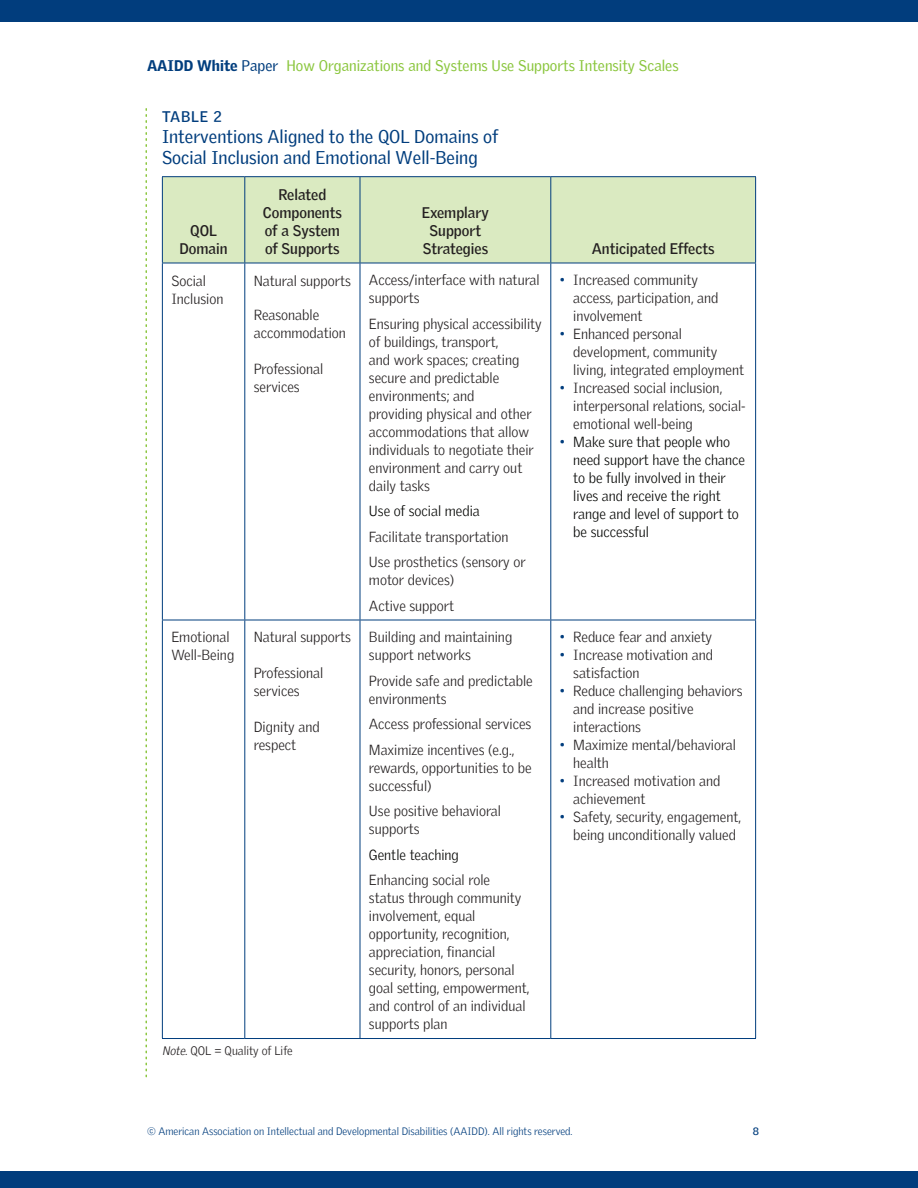
<style>
.page{position:relative;width:918px;height:1188px;background:#fff}
.page>*{position:absolute;margin:0;border:0;box-sizing:border-box;transform-origin:0 0}
.t1{font:18px/21px "Griffith Gothic";color:#013d7d}
.t2{font:700 15px/18px "Griffith Gothic";color:#231f20;text-align:center}
.t3{font:15px "Griffith Gothic";color:#8bc63e}
.t4{font:700 15px "Griffith Gothic";letter-spacing:.05em;color:#013d7d}
.t5{font:300 14.25px/18px "Griffith Gothic";color:#231f20}
.t6{font:300 14.25px/18px "Griffith Gothic";color:#040503}
.t7{font:300 12px "Griffith Gothic";color:#231f20}
.t8{font:300 10.5px "Griffith Gothic";color:#013d7d}
.t9{font:700 10.5px "Griffith Gothic";color:#013d7d}
.s1{font-weight:900;color:#013d7d}
.s2{color:#013d7d}
.s3{font-style:italic}
</style>
<div class="page">
<div style="left:0;top:0;width:918px;height:22px;background:#013d7d"></div>
<div style="left:0;top:1172px;width:918px;height:16px;background:#013d7d"></div>
<svg style="left:146px;top:109px;width:1px;height:968px"></svg>
<div style="left:163px;top:177px;width:592px;height:86px;background:#daeac1"></div>
<hr style="left:244px;top:177px;width:1px;height:86px;background:#013d7d">
<hr style="left:360px;top:177px;width:1px;height:86px;background:#013d7d">
<hr style="left:550px;top:177px;width:1px;height:86px;background:#013d7d">
<hr style="left:162px;top:263px;width:83px;height:1px;background:#013d7d">
<hr style="left:245px;top:263px;width:115px;height:1px;background:#013d7d">
<hr style="left:244px;top:263px;width:1px;height:357px;background:#013d7d">
<hr style="left:360px;top:263px;width:191px;height:1px;background:#013d7d">
<hr style="left:360px;top:263px;width:1px;height:357px;background:#013d7d">
<hr style="left:551px;top:263px;width:205px;height:1px;background:#013d7d">
<hr style="left:550px;top:263px;width:1px;height:357px;background:#013d7d">
<hr style="left:162px;top:620px;width:83px;height:1px;background:#013d7d">
<hr style="left:245px;top:620px;width:115px;height:1px;background:#013d7d">
<hr style="left:244px;top:620px;width:1px;height:418px;background:#013d7d">
<hr style="left:360px;top:620px;width:191px;height:1px;background:#013d7d">
<hr style="left:360px;top:620px;width:1px;height:418px;background:#013d7d">
<hr style="left:551px;top:620px;width:205px;height:1px;background:#013d7d">
<hr style="left:550px;top:620px;width:1px;height:418px;background:#013d7d">
<hr style="left:162px;top:176px;width:83px;height:1px;background:#013d7d">
<hr style="left:162px;top:177px;width:1px;height:86px;background:#013d7d">
<hr style="left:245px;top:176px;width:115px;height:1px;background:#013d7d">
<hr style="left:360px;top:176px;width:191px;height:1px;background:#013d7d">
<hr style="left:551px;top:176px;width:205px;height:1px;background:#013d7d">
<hr style="left:755px;top:177px;width:1px;height:86px;background:#013d7d">
<hr style="left:162px;top:263px;width:1px;height:357px;background:#013d7d">
<hr style="left:755px;top:263px;width:1px;height:357px;background:#013d7d">
<hr style="left:162px;top:620px;width:1px;height:418px;background:#013d7d">
<hr style="left:755px;top:620px;width:1px;height:418px;background:#013d7d">
<hr style="left:162px;top:1038px;width:83px;height:1px;background:#013d7d">
<hr style="left:245px;top:1038px;width:115px;height:1px;background:#013d7d">
<hr style="left:360px;top:1038px;width:191px;height:1px;background:#013d7d">
<hr style="left:551px;top:1038px;width:205px;height:1px;background:#013d7d">
<p class="t3" style="left:147px;top:57px;width:533px"><span class="s1">AAIDD White</span> <span class="s2">Paper</span> How Organizations and Systems Use Supports Intensity Scales</p>
<p class="t4" style="left:162px;top:108px;width:61px">TABLE 2</p>
<p class="t1" style="left:162px;top:126px;width:338px">Interventions Aligned to the QOL Domains of<br>Social Inclusion and Emotional Well-Being</p>
<p class="t2" style="left:180px;top:221px;width:50px">QOL<br>Domain</p>
<p class="t2" style="left:263px;top:185px;width:81px">Related<br>Components of a System of Supports</p>
<p class="t5" style="left:171px;top:271px;width:54px">Social<br>Inclusion</p>
<p class="t5" style="left:254px;top:271px;width:99px">Natural supports</p>
<p class="t5" style="left:254px;top:305px;width:94px">Reasonable accommodation</p>
<p class="t5" style="left:254px;top:359px;width:71px">Professional services</p>
<p class="t5" style="left:171px;top:628px;width:64px">Emotional<br>Well-Being</p>
<p class="t5" style="left:254px;top:628px;width:99px">Natural supports</p>
<p class="t5" style="left:254px;top:664px;width:71px">Professional services</p>
<p class="t5" style="left:254px;top:718px;width:67px">Dignity and respect</p>
<p class="t7" style="left:162px;top:1044px;width:132px"><span class="s3">Note.</span>QOL = Quality of Life</p>
<p class="t2" style="left:422px;top:203px;width:68px">Exemplary<br>Support<br>Strategies</p>
<p class="t5" style="left:369px;top:271px;width:172px">Access/interface with natural supports</p>
<p class="t5" style="left:369px;top:315px;width:174px">Ensuring physical accessibility of buildings, transport,<br>and work spaces; creating secure and predictable environments; and<br>providing physical and other accommodations that allow individuals to negotiate their environment and carry out daily tasks</p>
<p class="t6" style="left:369px;top:502px;width:112px">Use of social media</p>
<p class="t5" style="left:369px;top:524px;width:158px;line-height:25.5px">Facilitate transportation<br>Use prosthetics (sensory or</p>
<p class="t5" style="left:369px;top:567px;width:87px;line-height:25.5px">motor devices)<br>Active support</p>
<p class="t5" style="left:369px;top:628px;width:145px">Building and maintaining support networks</p>
<p class="t5" style="left:369px;top:672px;width:165px">Provide safe and predictable environments</p>
<p class="t5" style="left:369px;top:711px;width:164px;line-height:25.5px">Access professional services<br>Maximize incentives (e.g.,</p>
<p class="t5" style="left:369px;top:758px;width:164px">rewards, opportunities to be successful)</p>
<p class="t5" style="left:369px;top:802px;width:134px">Use positive behavioral supports</p>
<p class="t6" style="left:369px;top:845px;width:91px">Gentle teaching</p>
<p class="t5" style="left:369px;top:871px;width:162px">Enhancing social role<br>status through community involvement, equal opportunity, recognition, appreciation, financial security, honors, personal goal setting, empowerment, and control of an individual supports plan</p>
<p class="t2" style="left:592px;top:239px;width:124px">Anticipated Effects</p>
<p class="t5" style="left:573px;top:271px;width:147px;text-indent:-13px"><span class="s2">•</span> Increased community access, participation, and involvement</p>
<p class="t5" style="left:573px;top:325px;width:172px;text-indent:-13px"><span class="s2">•</span> Enhanced personal development, community living, integrated employment</p>
<p class="t5" style="left:573px;top:379px;width:174px;text-indent:-13px"><span class="s2">•</span> Increased social inclusion, interpersonal relations, social&shy;emotional well-being</p>
<p class="t6" style="left:573px;top:433px;width:173px;text-indent:-13px"><span class="s2">•</span> Make sure that people who need support have the chance to be fully involved in their lives and receive the right range and level of support to be successful</p>
<p class="t5" style="left:560px;top:628px;width:154px"><span class="s2">•</span> Reduce fear and anxiety</p>
<p class="t5" style="left:573px;top:646px;width:141px;text-indent:-13px"><span class="s2">•</span> Increase motivation and satisfaction</p>
<p class="t5" style="left:573px;top:682px;width:171px;text-indent:-13px"><span class="s2">•</span> Reduce challenging behaviors and increase positive interactions</p>
<p class="t5" style="left:573px;top:736px;width:164px;text-indent:-13px"><span class="s2">•</span> Maximize mental/behavioral health</p>
<p class="t5" style="left:573px;top:772px;width:149px;text-indent:-13px"><span class="s2">•</span> Increased motivation and achievement</p>
<p class="t5" style="left:560px;top:808px;width:183px;text-align:center"><span class="s2">•</span> Safety, security, engagement, being unconditionally valued</p>
<p class="t8" style="left:147px;top:1125px;width:427px">© American Association on Intellectual and Developmental Disabilities (AAIDD). All rights reserved.</p>
<p class="t9" style="left:753px;top:1125px;width:8px">8</p>
</div>
